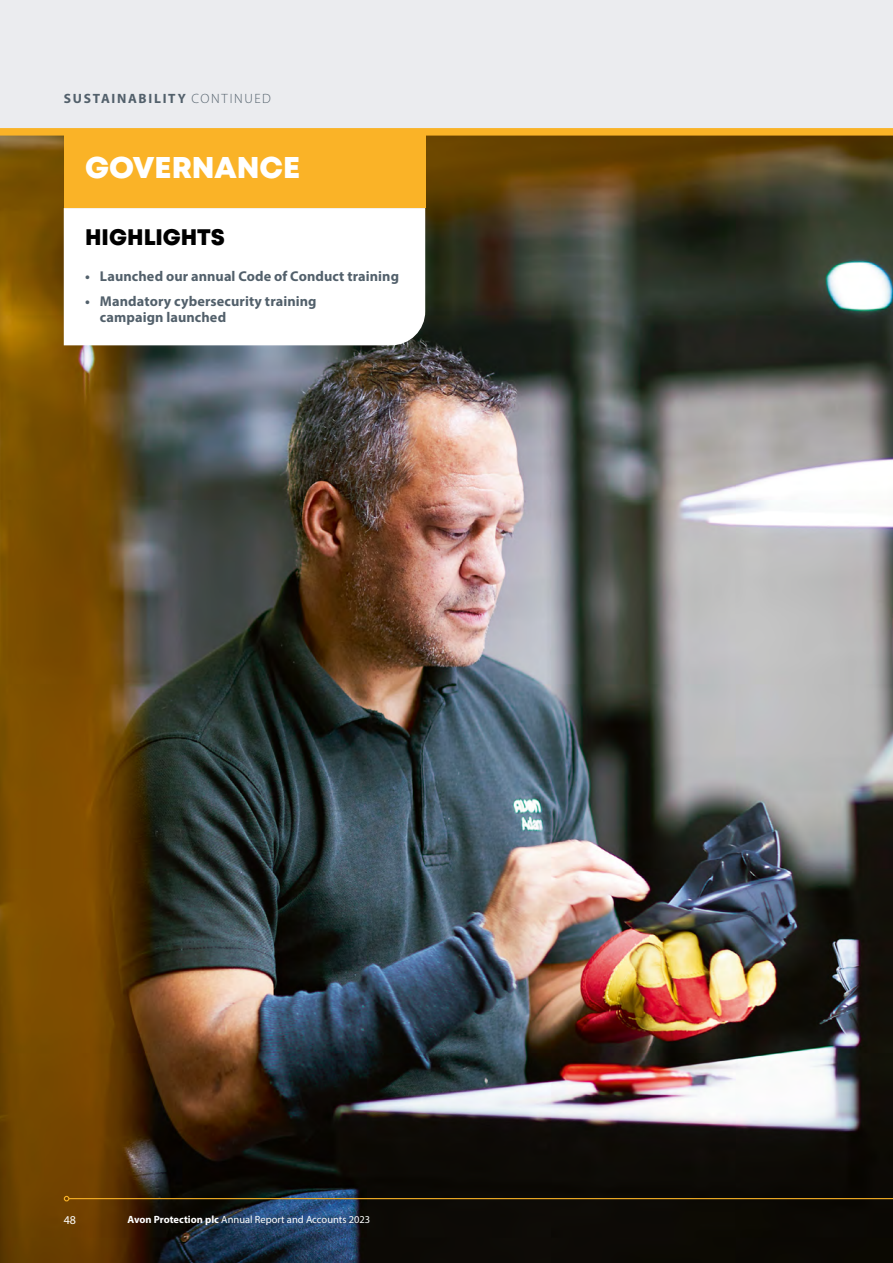
<style>
.page{position:relative;width:893px;height:1263px;background:#ebecef}
.page>*{position:absolute;margin:0;border:0;box-sizing:border-box;transform-origin:0 0}
.Main_Heading_20pt{font:800 30px "Mont";color:#fff}
.Subhead_00_15pt{font:800 22.5px "Mont";color:#000}
.t1{font:700 14.25px/16.5px "Myriad Pro";letter-spacing:.01em;color:#52606b}
.Page_Title{font:700 13.5px "Myriad Pro";letter-spacing:.125em;color:#52606b}
.t2{font:12px "Myriad Pro";color:#fff}
.t3{font:10.5px "Myriad Pro";color:#fff}
.s1{font-weight:300}
.s2{font-weight:700}
</style>
<div class="page">
<img style="left:0;top:136px;width:893px;height:1127px">
<div style="left:64px;top:208px;width:361px;height:137px;background:#fff"></div>
<div style="left:64px;top:136px;width:361px;height:72px;background:#fab327"></div>
<div style="left:0;top:128px;width:893px;height:8px;background:#fab327"></div>
<img style="left:68px;top:1034px;width:825px;height:166px">
<svg style="left:64px;top:1196px;width:5px;height:5px"></svg>
<p class="Page_Title" style="left:64px;top:89px;width:209px">SUSTAINABILITY <span class="s1">CONTINUED</span></p>
<p class="Main_Heading_20pt" style="left:85px;top:148px;width:217px">GOVERNANCE</p>
<p class="Subhead_00_15pt" style="left:85px;top:223px;width:141px">HIGHLIGHTS</p>
<p class="t1" style="left:85px;top:268px;width:316px">• Launched our annual Code of Conduct training</p>
<p class="t1" style="left:100px;top:292px;width:218px;text-indent:-15px">• Mandatory cybersecurity training campaign launched</p>
<p class="t2" style="left:64px;top:1213px;width:14px">48</p>
<p class="t3" style="left:128px;top:1213px;width:244px"><span class="s2">Avon Protection plc</span> Annual Report and Accounts 2023</p>
</div>
